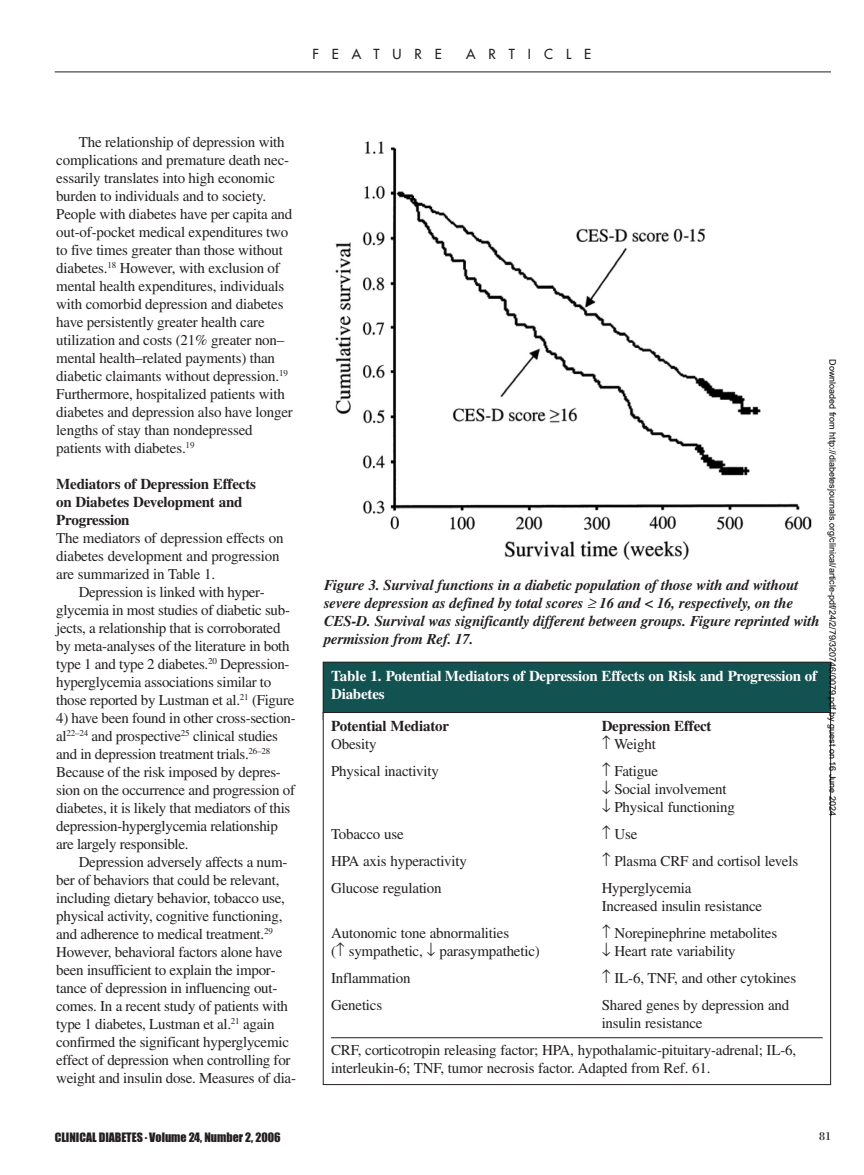
<style>
.page{position:relative;width:864px;height:1175px;background:#fff}
.page>*{position:absolute;margin:0;border:0;box-sizing:border-box;transform-origin:0 0}
.t1{font:15px/18px "Times";letter-spacing:-.015em;color:#231f20}
.t2{font:italic 700 15px/18px "Times";letter-spacing:-.015em;color:#231f20}
.t3{font:700 15px/18px "Times";letter-spacing:-.015em;color:#231f20}
.t4{font:700 15px/18px "Times";letter-spacing:-.015em;color:#fff}
.t5{font:13.5px "Futura";letter-spacing:.965em;color:#231f20}
.t6{font:12px "Impact";color:#231f20}
.t7{font:12px "Bodoni";color:#231f20}
.t8{font:9px "Arial";color:#000}
.s1{font-size:7.5px}
</style>
<div class="page">
<hr style="left:55px;top:72px;width:776px;height:1px;background:#231f20">
<div style="left:323px;top:662px;width:508px;height:57px;background:#125250"></div>
<div style="left:323px;top:662px;width:508px;height:58px;border:1px solid #231f20"></div>
<div style="left:323px;top:712px;width:508px;height:372px;background:#fff"></div>
<hr style="left:331px;top:1037px;width:492px;height:1px;background:#231f20">
<img style="left:335px;top:141px;width:477px;height:419px">
<p class="t5" style="left:312px;top:48px;width:131px">FEATURE</p>
<p class="t5" style="left:466px;top:48px;width:127px">ARTICLE</p>
<p class="t1" style="left:56px;top:134px;width:238px;text-indent:23px">The relationship of depression with complications and premature death nec&shy;essarily translates into high economic burden to individuals and to society.<br>People with diabetes have per capita and out-of-pocket medical expenditures two to five times greater than those without diabetes.<sup>18</sup> However, with exclusion of mental health expenditures, individuals with comorbid depression and diabetes have persistently greater health care utilization and costs (21% greater non– mental health–related payments) than diabetic claimants without depression.<sup>19<br></sup>Furthermore, hospitalized patients with diabetes and depression also have longer lengths of stay than nondepressed patients with diabetes.<sup>19</sup></p>
<p class="t3" style="left:56px;top:476px;width:201px">Mediators of Depression Effects on Diabetes Development and<br>Progression</p>
<p class="t1" style="left:56px;top:530px;width:229px">The mediators of depression effects on diabetes development and progression are summarized in Table 1.</p>
<p class="t1" style="left:56px;top:584px;width:240px;text-indent:22px">Depression is linked with hyper&shy;glycemia in most studies of diabetic sub&shy;jects, a relationship that is corroborated by meta-analyses of the literature in both type 1 and type 2 diabetes.<sup>20</sup> Depression&shy;hyperglycemia associations similar to those reported by Lustman et al.<sup>21</sup> (Figure</p>
<p class="t1" style="left:56px;top:710px;width:241px">4) have been found in other cross-section&shy;al<sup>22–24</sup> and prospective<sup>25</sup> clinical studies and in depression treatment trials.<sup>26–28<br></sup>Because of the risk imposed by depres&shy;sion on the occurrence and progression of diabetes, it is likely that mediators of this depression-hyperglycemia relationship are largely responsible.</p>
<p class="t1" style="left:56px;top:854px;width:241px;text-indent:22px">Depression adversely affects a num&shy;ber of behaviors that could be relevant, including dietary behavior, tobacco use, physical activity, cognitive functioning, and adherence to medical treatment.<sup>29<br></sup>However, behavioral factors alone have been insufficient to explain the impor&shy;tance of depression in influencing out&shy;comes. In a recent study of patients with type 1 diabetes, Lustman et al.<sup>21</sup> again confirmed the significant hyperglycemic effect of depression when controlling for weight and insulin dose. Measures of dia-</p>
<p class="t2" style="left:324px;top:577px;width:497px">Figure 3. Survival functions in a diabetic population of those with and without severe depression as defined by total scores ≥16 and &lt; 16, respectively, on the CES-D. Survival was significantly different between groups. Figure reprinted with permission from Ref. 17.</p>
<p class="t4" style="left:331px;top:668px;width:488px">Table 1. Potential Mediators of Depression Effects on Risk and Progression of<br>Diabetes</p>
<p class="t3" style="left:331px;top:718px;width:120px">Potential Mediator</p>
<p class="t3" style="left:602px;top:718px;width:111px">Depression Effect</p>
<p class="t1" style="left:331px;top:736px;width:47px">Obesity</p>
<p class="t1" style="left:602px;top:736px;width:56px">↑ Weight</p>
<p class="t1" style="left:331px;top:763px;width:109px">Physical inactivity</p>
<p class="t1" style="left:602px;top:763px;width:135px">↑ Fatigue<br>↓ Social involvement ↓ Physical functioning</p>
<p class="t1" style="left:331px;top:826px;width:74px">Tobacco use</p>
<p class="t1" style="left:602px;top:826px;width:37px">↑ Use</p>
<p class="t1" style="left:331px;top:853px;width:137px">HPA axis hyperactivity</p>
<p class="t1" style="left:602px;top:853px;width:198px">↑ Plasma CRF and cortisol levels</p>
<p class="t1" style="left:331px;top:880px;width:112px">Glucose regulation</p>
<p class="t1" style="left:602px;top:880px;width:162px">Hyperglycemia<br>Increased insulin resistance</p>
<p class="t1" style="left:331px;top:925px;width:180px">Autonomic tone abnormalities</p>
<p class="t1" style="left:602px;top:925px;width:177px">↑ Norepinephrine metabolites</p>
<p class="t1" style="left:331px;top:943px;width:210px">(↑ sympathetic, ↓ parasympathetic)</p>
<p class="t1" style="left:602px;top:943px;width:136px">↓ Heart rate variability</p>
<p class="t1" style="left:331px;top:970px;width:81px">Inflammation</p>
<p class="t1" style="left:602px;top:970px;width:196px">↑ IL-6, TNF, and other cytokines</p>
<p class="t1" style="left:331px;top:997px;width:53px">Genetics</p>
<p class="t1" style="left:602px;top:997px;width:189px">Shared genes by depression and insulin resistance</p>
<p class="t1" style="left:331px;top:1042px;width:467px">CRF, corticotropin releasing factor; HPA, hypothalamic-pituitary-adrenal; IL-6, interleukin-6; TNF, tumor necrosis factor. Adapted from Ref. 61.</p>
<p class="t8" style="left:836px;top:359px;width:458px;rotate:90deg">Downloaded from http://diabetesjournals.org/clinical/article-pdf/24/2/79/320746/0079.pdf by guest on 16 June 2024</p>
<p class="t6" style="left:55px;top:1132px;width:228px">CLINICAL DIABETES <span class="s1">•</span> Volume 24, Number 2, 2006</p>
<p class="t7" style="left:819px;top:1132px;width:13px">81</p>
</div>
